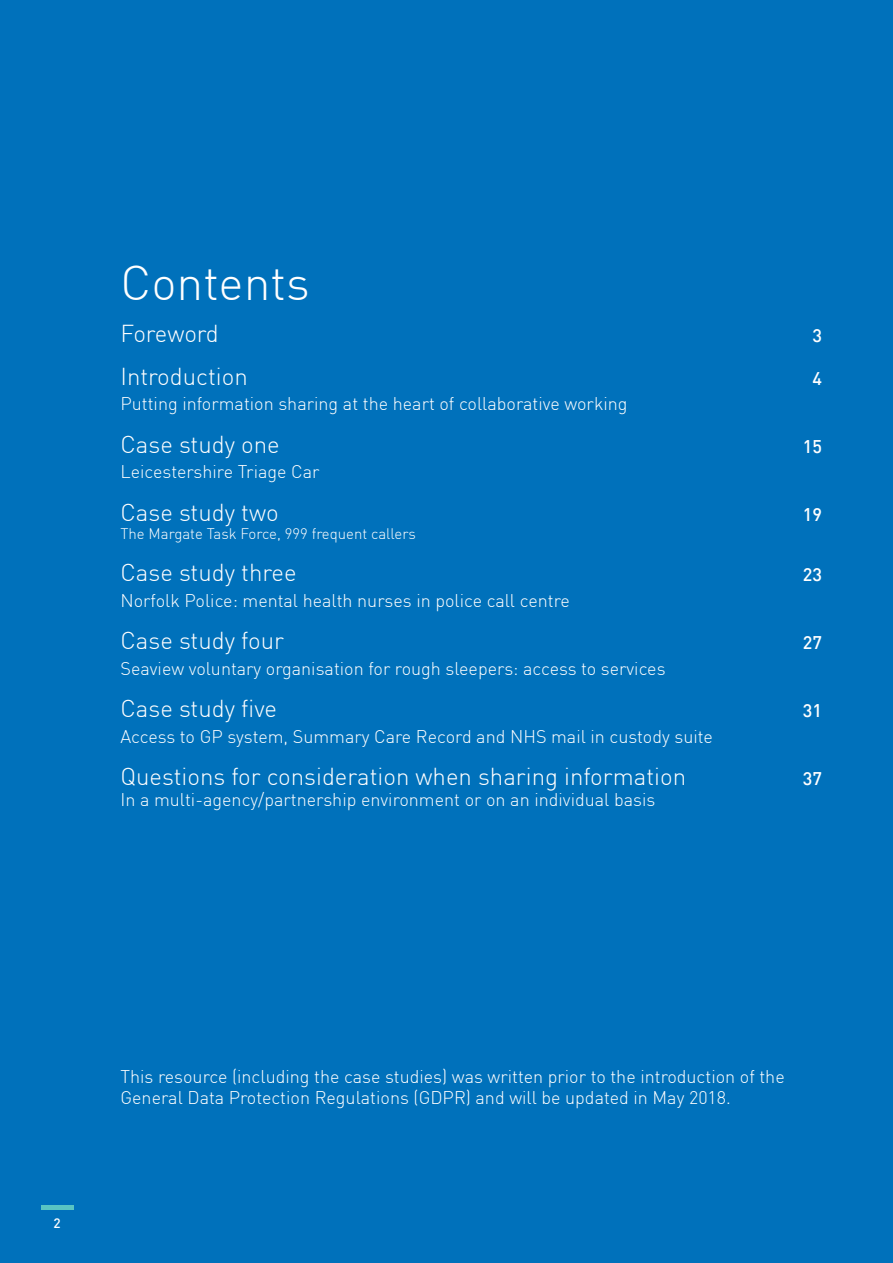
<style>
.page{position:relative;width:893px;height:1263px;background:#0071bb}
.page>*{position:absolute;margin:0;border:0;box-sizing:border-box;transform-origin:0 0}
.Heading{font:300 48px "DIN";color:#fff}
.Body_Copy{font:300 24px "DIN";color:#fff}
.Body_Copy-2{font:300 18px/21px "DIN";color:#fff}
.Body_Copy-3{font:500 18px "DIN";color:#fff}
.Body_Copy-4{font:300 15px "DIN";color:#fff}
.Body_Copy-5{font:500 13.5px "DIN";color:#fff}
</style>
<div class="page">
<hr style="left:41px;top:1205px;width:33px;height:4px;background:#59c4c3">
<p class="Heading" style="left:120px;top:253px;width:191px">Contents</p>
<p class="Body_Copy" style="left:120px;top:319px;width:100px">Foreword</p>
<p class="Body_Copy-3" style="left:812px;top:324px;width:11px">3</p>
<p class="Body_Copy" style="left:120px;top:361px;width:129px">Introduction</p>
<p class="Body_Copy-3" style="left:812px;top:367px;width:11px">4</p>
<p class="Body_Copy-2" style="left:120px;top:393px;width:509px">Putting information sharing at the heart of collaborative working</p>
<p class="Body_Copy" style="left:120px;top:429px;width:161px">Case study one</p>
<p class="Body_Copy-3" style="left:803px;top:435px;width:21px">15</p>
<p class="Body_Copy-2" style="left:120px;top:461px;width:201px">Leicestershire Triage Car</p>
<p class="Body_Copy" style="left:120px;top:497px;width:160px">Case study two</p>
<p class="Body_Copy-3" style="left:803px;top:503px;width:21px">19</p>
<p class="Body_Copy-4" style="left:120px;top:524px;width:297px">The Margate Task Force, 999 frequent callers</p>
<p class="Body_Copy" style="left:120px;top:558px;width:178px">Case study three</p>
<p class="Body_Copy-3" style="left:803px;top:563px;width:21px">23</p>
<p class="Body_Copy-2" style="left:120px;top:590px;width:451px">Norfolk Police: mental health nurses in police call centre</p>
<p class="Body_Copy" style="left:120px;top:626px;width:165px">Case study four</p>
<p class="Body_Copy-3" style="left:803px;top:631px;width:21px">27</p>
<p class="Body_Copy-2" style="left:120px;top:658px;width:547px">Seaview voluntary organisation for rough sleepers: access to services</p>
<p class="Body_Copy" style="left:120px;top:694px;width:158px">Case study five</p>
<p class="Body_Copy-3" style="left:803px;top:699px;width:21px">31</p>
<p class="Body_Copy-2" style="left:120px;top:726px;width:594px">Access to GP system, Summary Care Record and NHS mail in custody suite</p>
<p class="Body_Copy" style="left:120px;top:762px;width:567px">Questions for consideration when sharing information</p>
<p class="Body_Copy-3" style="left:803px;top:767px;width:21px">37</p>
<p class="Body_Copy-2" style="left:120px;top:789px;width:536px">In a multi-agency/partnership environment or on an individual basis</p>
<p class="Body_Copy-5" style="left:54px;top:1214px;width:9px">2</p>
<p class="Body_Copy-2" style="left:120px;top:1065px;width:666px">This resource (including the case studies) was written prior to the introduction of the<br>General Data Protection Regulations (GDPR) and will be updated in May 2018.</p>
</div>
